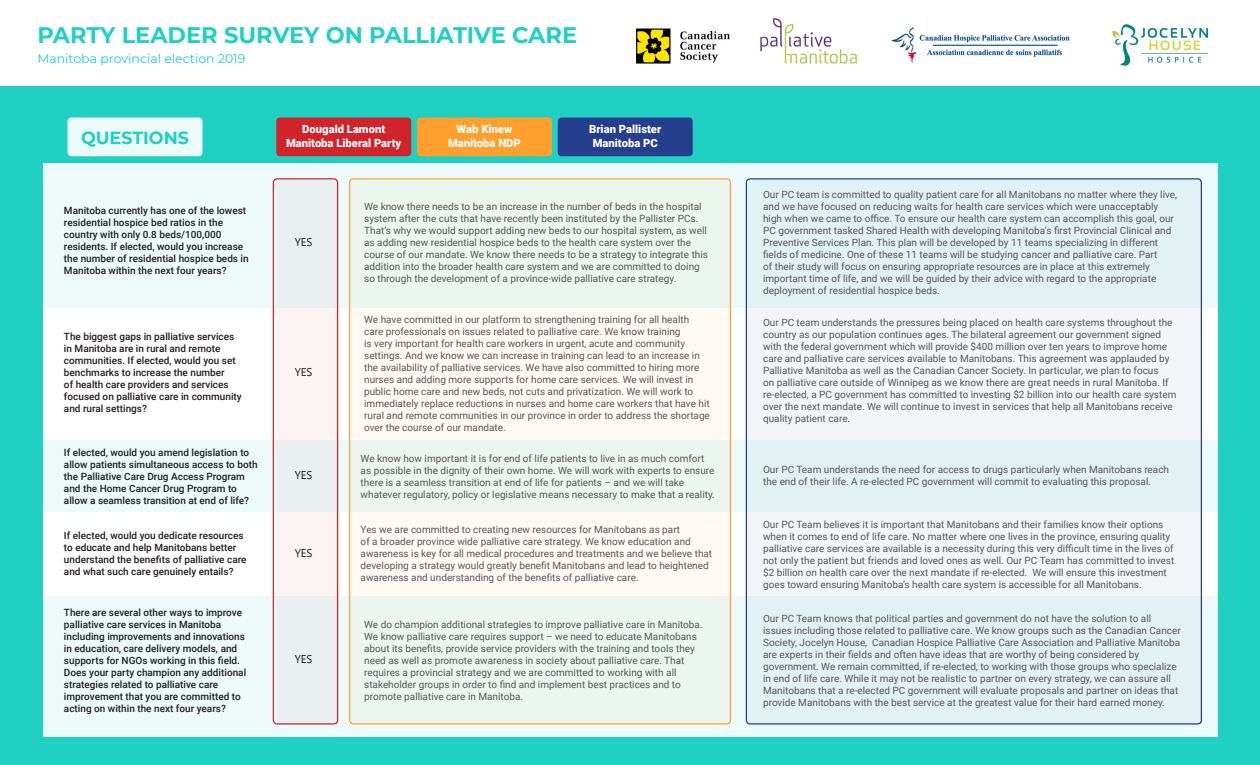
<style>
.page{position:relative;width:1260px;height:765px;background:#fff}
.page>*{position:absolute;margin:0;border:0;box-sizing:border-box;transform-origin:0 0}
.t1{font:700 22.5px "Montserrat";color:#20d1c3}
.t2{font:700 17.5px "Montserrat";color:#20d1c3}
.t3{font:12.5px "Montserrat";color:#20d1c3}
.t4{font:900 11.25px "Roboto";color:#fff}
.t5{font:11.25px "Microsoft Tai Le";color:#231f20}
.t6{font:10px/12px "Roboto";color:#57585a}
.t7{font:500 10px/12px "Roboto";color:#231f20}
</style>
<div class="page">
<div style="left:0;top:86px;width:1260px;height:679px;background:#20d1c3"></div>
<div style="left:43px;top:308px;width:1174px;height:131px;background:#fff"></div>
<div style="left:43px;top:513px;width:1174px;height:83px;background:#fff"></div>
<div style="left:43px;top:439px;width:1174px;height:74px;background:#ecfbfa"></div>
<div style="left:43px;top:596px;width:1174px;height:140px;background:#ecfbfa"></div>
<div style="left:43px;top:164px;width:1174px;height:144px;background:#ecfbfa"></div>
<div style="left:351px;top:180px;width:380px;height:545px;background:linear-gradient(to right,#f4f8f2,#f4f7f1);border-radius:4px"></div>
<div style="left:747px;top:180px;width:455px;height:545px;background:linear-gradient(to right,#e9f3f6,#e9f3f6);border-radius:4px"></div>
<div style="left:275px;top:180px;width:65px;height:545px;background:linear-gradient(to right,#f1f2f2,#f1f2f2);border-radius:4px"></div>
<img style="left:636px;top:18px;width:572px;height:48px">
<div style="left:276px;top:118px;width:135px;height:38px;background:#d1232a;border-radius:4px"></div>
<div style="left:417px;top:118px;width:135px;height:38px;background:#ffa02e;border-radius:4px"></div>
<div style="left:558px;top:118px;width:135px;height:38px;background:#253f8e;border-radius:4px"></div>
<div style="left:68px;top:118px;width:134px;height:38px;background:#ecfbfa;border-radius:4px"></div>
<div style="left:273px;top:178px;width:65px;height:547px;border:1px solid #d1232a;border-radius:4px"></div>
<p class="t1" style="left:38px;top:19px;width:541px">PARTY LEADER SURVEY ON PALLIATIVE CARE</p>
<p class="t3" style="left:38px;top:50px;width:209px">Manitoba provincial election 2019</p>
<p class="t4" style="left:302px;top:122px;width:84px">Dougald Lamont</p>
<p class="t4" style="left:286px;top:135px;width:117px">Manitoba Liberal Party</p>
<p class="t4" style="left:457px;top:122px;width:57px">Wab Kinew</p>
<p class="t4" style="left:448px;top:135px;width:74px">Manitoba NDP</p>
<p class="t4" style="left:589px;top:122px;width:74px">Brian Pallister</p>
<h2 class="t2" style="left:81px;top:126px;width:109px">QUESTIONS</h2>
<p class="t4" style="left:593px;top:135px;width:67px">Manitoba PC</p>
<p class="t7" style="left:64px;top:204px;width:186px">Manitoba currently has one of the lowest residential hospice bed ratios in the country with only 0.8 beds/100,000 residents. If elected, would you increase the number of residential hospice beds in Manitoba within the next four years?</p>
<p class="t7" style="left:64px;top:330px;width:179px">The biggest gaps in palliative services in Manitoba are in rural and remote communities. If elected, would you set benchmarks to increase the number<br>of health care providers and services focused on palliative care in community and rural settings?</p>
<p class="t7" style="left:64px;top:446px;width:195px">If elected, would you amend legislation to allow patients simultaneous access to both the Palliative Care Drug Access Program and the Home Cancer Drug Program to allow a seamless transition at end of life?</p>
<p class="t7" style="left:64px;top:529px;width:184px">If elected, would you dedicate resources to educate and help Manitobans better understand the benefits of palliative care and what such care genuinely entails?</p>
<p class="t7" style="left:64px;top:606px;width:184px">There are several other ways to improve palliative care services in Manitoba including improvements and innovations in education, care delivery models, and supports for NGOs working in this field.<br>Does your party champion any additional strategies related to palliative care improvement that you are committed to acting on within the next four years?</p>
<p class="t5" style="left:295px;top:236px;width:19px">YES</p>
<p class="t5" style="left:295px;top:366px;width:19px">YES</p>
<p class="t5" style="left:295px;top:469px;width:19px">YES</p>
<p class="t5" style="left:295px;top:546px;width:19px">YES</p>
<p class="t5" style="left:295px;top:653px;width:19px">YES</p>
<p class="t6" style="left:364px;top:200px;width:345px">We know there needs to be an increase in the number of beds in the hospital system after the cuts that have recently been instituted by the Pallister PCs.<br>That’s why we would support adding new beds to our hospital system, as well as adding new residential hospice beds to the health care system over the course of our mandate. We know there needs to be a strategy to integrate this addition into the broader health care system and we are committed to doing so through the development of a province-wide palliative care strategy.</p>
<p class="t6" style="left:364px;top:313px;width:347px">We have committed in our platform to strengthening training for all health care professionals on issues related to palliative care. We know training<br>is very important for health care workers in urgent, acute and community settings. And we know we can increase in training can lead to an increase in the availability of palliative services. We have also committed to hiring more nurses and adding more supports for home care services. We will invest in public home care and new beds, not cuts and privatization. We will work to immediately replace reductions in nurses and home care workers that have hit rural and remote communities in our province in order to address the shortage over the course of our mandate.</p>
<p class="t6" style="left:361px;top:452px;width:356px">We know how important it is for end of life patients to live in as much comfort as possible in the dignity of their own home. We will work with experts to ensure there is a seamless transition at end of life for patients – and we will take whatever regulatory, policy or legislative means necessary to make that a reality.</p>
<p class="t6" style="left:361px;top:523px;width:353px">Yes we are committed to creating new resources for Manitobans as part<br>of a broader province wide palliative care strategy. We know education and awareness is key for all medical procedures and treatments and we believe that developing a strategy would greatly benefit Manitobans and lead to heightened awareness and understanding of the benefits of palliative care.</p>
<p class="t6" style="left:364px;top:618px;width:340px">We do champion additional strategies to improve palliative care in Manitoba.<br>We know palliative care requires support – we need to educate Manitobans about its benefits, provide service providers with the training and tools they need as well as promote awareness in society about palliative care. That requires a provincial strategy and we are committed to working with all stakeholder groups in order to find and implement best practices and to promote palliative care in Manitoba.</p>
<p class="t6" style="left:763px;top:188px;width:416px">Our PC team is committed to quality patient care for all Manitobans no matter where they live, and we have focused on reducing waits for health care services which were unacceptably high when we came to office. To ensure our health care system can accomplish this goal, our PC government tasked Shared Health with developing Manitoba’s first Provincial Clinical and Preventive Services Plan. This plan will be developed by 11 teams specializing in different fields of medicine. One of these 11 teams will be studying cancer and palliative care. Part<br>of their study will focus on ensuring appropriate resources are in place at this extremely important time of life, and we will be guided by their advice with regard to the appropriate deployment of residential hospice beds.</p>
<p class="t6" style="left:763px;top:316px;width:415px">Our PC team understands the pressures being placed on health care systems throughout the country as our population continues ages. The bilateral agreement our government signed with the federal government which will provide $400 million over ten years to improve home care and palliative care services available to Manitobans. This agreement was applauded by Palliative Manitoba as well as the Canadian Cancer Society. In particular, we plan to focus<br>on palliative care outside of Winnipeg as we know there are great needs in rural Manitoba. If re-elected, a PC government has committed to investing $2 billion into our health care system over the next mandate. We will continue to invest in services that help all Manitobans receive quality patient care.</p>
<p class="t6" style="left:763px;top:463px;width:407px">Our PC Team understands the need for access to drugs particularly when Manitobans reach the end of their life. A re-elected PC government will commit to evaluating this proposal.</p>
<p class="t6" style="left:763px;top:518px;width:413px">Our PC Team believes it is important that Manitobans and their families know their options when it comes to end of life care. No matter where one lives in the province, ensuring quality palliative care services are available is a necessity during this very difficult time in the lives of not only the patient but friends and loved ones as well. Our PC Team has committed to invest $2 billion on health care over the next mandate if re-elected. We will ensure this investment goes toward ensuring Manitoba’s health care system is accessible for all Manitobans.</p>
<p class="t6" style="left:763px;top:612px;width:419px">Our PC Team knows that political parties and government do not have the solution to all issues including those related to palliative care. We know groups such as the Canadian Cancer Society, Jocelyn House, Canadian Hospice Palliative Care Association and Palliative Manitoba are experts in their fields and often have ideas that are worthy of being considered by government. We remain committed, if re-elected, to working with those groups who specialize in end of life care. While it may not be realistic to partner on every strategy, we can assure all Manitobans that a re-elected PC government will evaluate proposals and partner on ideas that provide Manitobans with the best service at the greatest value for their hard earned money.</p>
</div>
